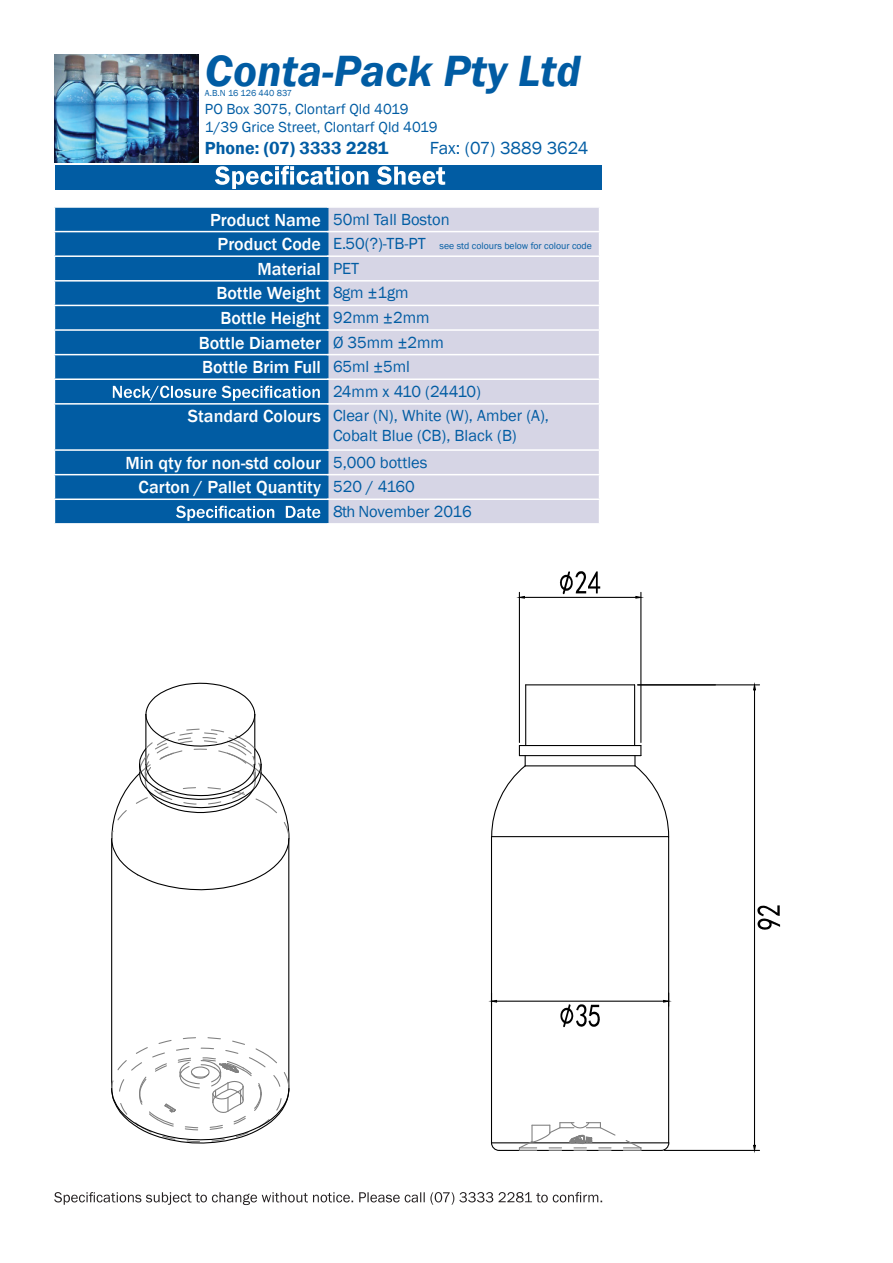
<style>
.page{position:relative;width:893px;height:1263px;background:#fff}
.page>*{position:absolute;margin:0;border:0;box-sizing:border-box;transform-origin:0 0}
.t1{font:italic 600 45px "Franklin Gothic";color:#015ca3}
.t2{font:500 18px/24.6px "Franklin Gothic";color:#fff;text-align:center}
.t3{font:600 18px "Franklin Gothic";color:#015ca3}
.t4{font:18px "Franklin Gothic";color:#015ca3}
.t5{font:16.5px/24.6px "Franklin Gothic";color:#015ca3}
.t6{font:15px/18px "Franklin Gothic";color:#015ca3}
.t7{font:9.75px "Franklin Gothic";color:#015ca3}
.t8{font:9px "Franklin Gothic";color:#015ca3}
.s1{font-weight:500;font-size:18px;color:#fff}
.s2{font-size:16.5px}
.s3{font-weight:400;font-size:16.5px;color:#015ca3}
</style>
<div class="page">
<img style="left:54px;top:54px;width:144px;height:108px">
<div style="left:55px;top:166px;width:546px;height:24px;background:#015ca3"></div>
<svg style="left:215px;top:166px;width:230px;height:23px"></svg>
<div style="left:55px;top:208px;width:270px;height:241px;background:#015ca3"></div>
<div style="left:328px;top:208px;width:271px;height:315px;background:#d6d5e5"></div>
<hr style="left:325px;top:208px;width:3px;height:23px;background:#015ca3">
<hr style="left:325px;top:232px;width:3px;height:23px;background:#015ca3">
<hr style="left:325px;top:257px;width:3px;height:23px;background:#015ca3">
<hr style="left:325px;top:282px;width:3px;height:23px;background:#015ca3">
<hr style="left:325px;top:306px;width:3px;height:23px;background:#015ca3">
<hr style="left:325px;top:331px;width:3px;height:23px;background:#015ca3">
<hr style="left:325px;top:355px;width:3px;height:23px;background:#015ca3">
<hr style="left:325px;top:380px;width:3px;height:23px;background:#015ca3">
<hr style="left:325px;top:405px;width:3px;height:44px;background:#015ca3">
<hr style="left:325px;top:451px;width:3px;height:23px;background:#015ca3">
<hr style="left:325px;top:475px;width:3px;height:23px;background:#015ca3">
<hr style="left:325px;top:500px;width:3px;height:23px;background:#015ca3">
<hr style="left:54px;top:231px;width:273px;height:1px;background:#fff">
<hr style="left:327px;top:231px;width:273px;height:1px;background:#fff">
<hr style="left:54px;top:255px;width:273px;height:2px;background:#fff">
<hr style="left:327px;top:255px;width:273px;height:2px;background:#fff">
<hr style="left:54px;top:280px;width:273px;height:2px;background:#fff">
<hr style="left:327px;top:280px;width:273px;height:2px;background:#fff">
<hr style="left:54px;top:305px;width:273px;height:1px;background:#fff">
<hr style="left:327px;top:305px;width:273px;height:1px;background:#fff">
<hr style="left:54px;top:329px;width:273px;height:2px;background:#fff">
<hr style="left:327px;top:329px;width:273px;height:2px;background:#fff">
<hr style="left:54px;top:354px;width:273px;height:1px;background:#fff">
<hr style="left:327px;top:354px;width:273px;height:1px;background:#fff">
<hr style="left:54px;top:378px;width:273px;height:2px;background:#fff">
<hr style="left:327px;top:378px;width:273px;height:2px;background:#fff">
<hr style="left:54px;top:403px;width:273px;height:2px;background:#fff">
<hr style="left:327px;top:403px;width:273px;height:2px;background:#fff">
<hr style="left:327px;top:449px;width:273px;height:2px;background:#fff">
<hr style="left:327px;top:474px;width:273px;height:1px;background:#fff">
<hr style="left:327px;top:498px;width:273px;height:2px;background:#fff">
<svg style="left:113px;top:386px;width:207px;height:15px"></svg>
<svg style="left:54px;top:451px;width:273px;height:73px;background:#176aab"></svg>
<svg style="left:54px;top:1192px;width:548px;height:13px"></svg>
<hr style="left:499px;top:1150px;width:162px;height:1px;background:#000">
<hr style="left:525px;top:685px;width:1px;height:60px;background:#000">
<hr style="left:634px;top:685px;width:1px;height:60px;background:#000">
<svg style="left:623px;top:1144px;width:19px;height:7px"></svg>
<svg style="left:490px;top:836px;width:180px;height:308px"></svg>
<hr style="left:525px;top:765px;width:110px;height:1px;background:#000">
<hr style="left:519px;top:755px;width:122px;height:1px;background:#000">
<hr style="left:519px;top:745px;width:122px;height:1px;background:#000">
<hr style="left:526px;top:684px;width:109px;height:1px;background:#000">
<svg style="left:633px;top:745px;width:37px;height:93px"></svg>
<svg style="left:491px;top:745px;width:36px;height:93px"></svg>
<svg style="left:490px;top:1142px;width:10px;height:9px"></svg>
<svg style="left:660px;top:1142px;width:10px;height:9px"></svg>
<svg style="left:518px;top:1121px;width:98px;height:30px"></svg>
<hr style="left:111px;top:839px;width:1px;height:250px;background:#000">
<hr style="left:288px;top:839px;width:1px;height:250px;background:#000">
<svg style="left:111px;top:1036px;width:179px;height:108px"></svg>
<svg style="left:111px;top:682px;width:179px;height:209px"></svg>
<hr style="left:638px;top:684px;width:121px;height:1px;background:#000">
<hr style="left:664px;top:1150px;width:95px;height:1px;background:#000">
<hr style="left:754px;top:690px;width:1px;height:455px;background:#000">
<svg style="left:753px;top:684px;width:3px;height:7px"></svg>
<svg style="left:753px;top:1144px;width:3px;height:6px"></svg>
<svg style="left:757px;top:905px;width:23px;height:25px"></svg>
<hr style="left:497px;top:1001px;width:167px;height:1px;background:#000">
<svg style="left:663px;top:993px;width:6px;height:13px"></svg>
<svg style="left:491px;top:993px;width:6px;height:13px"></svg>
<svg style="left:560px;top:1004px;width:40px;height:23px"></svg>
<hr style="left:640px;top:592px;width:1px;height:150px;background:#000">
<hr style="left:519px;top:592px;width:1px;height:150px;background:#000">
<hr style="left:524px;top:597px;width:112px;height:1px;background:#000">
<svg style="left:635px;top:596px;width:7px;height:3px"></svg>
<svg style="left:520px;top:596px;width:5px;height:3px"></svg>
<svg style="left:560px;top:571px;width:40px;height:23px"></svg>
<h1 class="t1" style="left:205px;top:41px;width:377px">Conta-Pack Pty Ltd</h1>
<p class="t8" style="left:205px;top:88px;width:89px">A.B.N 16 126 440 837</p>
<p class="t6" style="left:205px;top:101px;width:234px">PO Box 3075, Clontarf Qld 4019<br>1/39 Grice Street, Clontarf Qld 4019</p>
<p class="t3" style="left:205px;top:137px;width:185px">Phone: (07) 3333 2281</p>
<p class="t4" style="left:430px;top:137px;width:160px">Fax: (07) 3889 3624</p>
<p class="t5" style="left:210px;top:207px;width:241px"><span class="s1">Product Name</span> 50ml Tall Boston</p>
<p class="t7" style="left:218px;top:240px;width:376px"><span class="s1">Product Code</span> <span class="s2">E.50(?)-TB-PT</span> see std colours below for colour code</p>
<p class="t2" style="left:257px;top:257px;width:103px">Material <span class="s3">PET</span></p>
<p class="t2" style="left:216px;top:281px;width:194px">Bottle Weight <span class="s3">8gm ±1gm</span></p>
<p class="t2" style="left:220px;top:306px;width:211px">Bottle Height <span class="s3">92mm ±2mm</span></p>
<p class="t2" style="left:199px;top:330px;width:247px">Bottle Diameter <span class="s3">Ø 35mm ±2mm</span></p>
<p class="t2" style="left:202px;top:355px;width:209px">Bottle Brim Full <span class="s3">65ml ±5ml</span></p>
<p class="t5" style="left:188px;top:379px;width:363px;text-indent:145px">24mm x 410 (24410)<br><span class="s1">Standard Colours</span> Clear (N), White (W), Amber (A),</p>
<p class="t5" style="left:333px;top:424px;width:185px">Cobalt Blue (CB), Black (B)</p>
<p class="t2" style="left:125px;top:451px;width:304px">Min qty for non-std colour <span class="s3">5,000 bottles<br></span>Carton / Pallet Quantity <span class="s3">520 / 4160</span></p>
<p class="t5" style="left:333px;top:499px;width:140px">8th November 2016</p>
</div>
